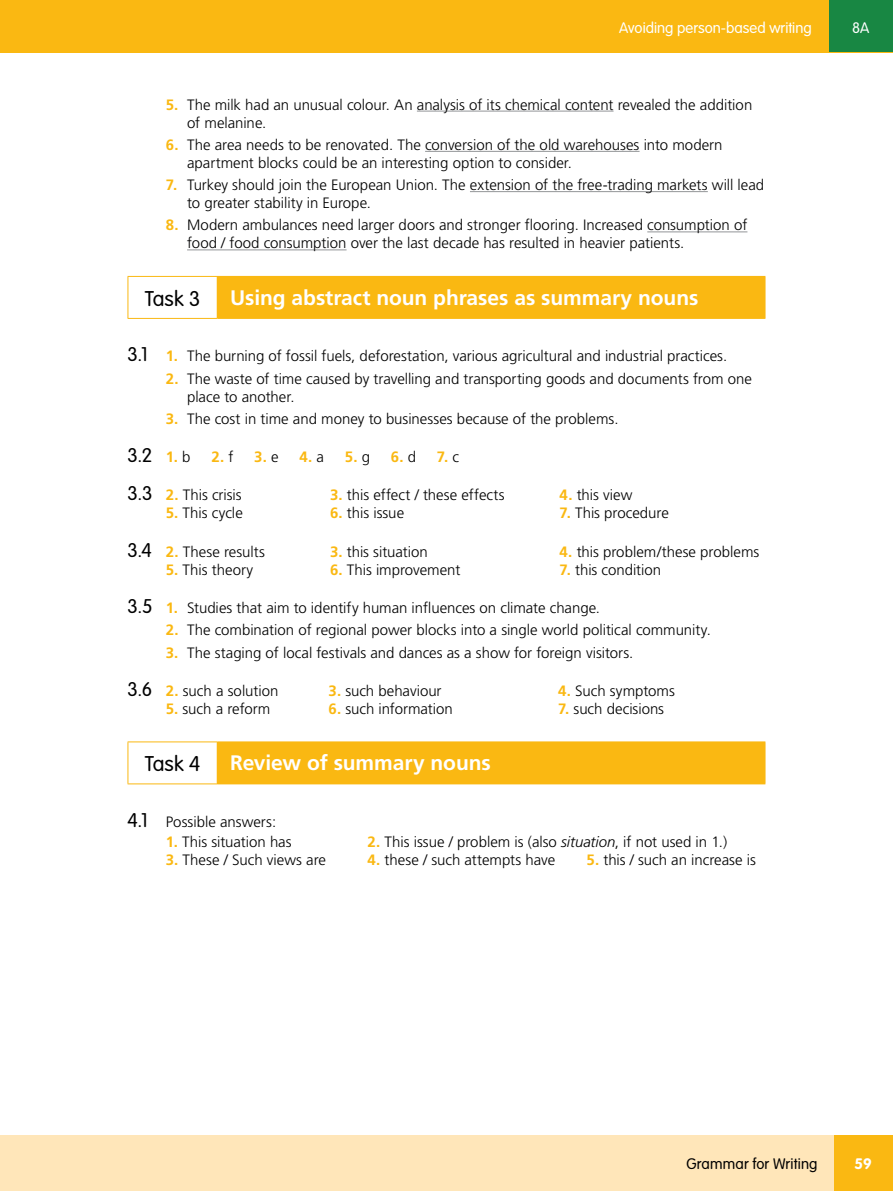
<style>
.page{position:relative;width:893px;height:1191px;background:#fff}
.page>*{position:absolute;margin:0;border:0;box-sizing:border-box;transform-origin:0 0}
.t1{font:700 21px "Frutiger";letter-spacing:-.005em;color:#fff}
.t2{font:300 21px "VAG Rounded";color:#000}
.t3{font:300 19.5px "VAG Rounded";color:#000}
.t4{font:300 15px/18px "Frutiger";color:#000}
.t5{font:300 15px "VAG Rounded";color:#fff}
.t6{font:700 15px "Frutiger";color:#fab812}
.t7{font:300 15px "VAG Rounded";letter-spacing:.01em;color:#000}
.t8{font:700 15px "VAG Rounded";color:#fff}
.s1{font-weight:700;color:#fab812}
.s2{font-family:"VAG Rounded";font-size:19.5px}
.s3{font-family:"Frutiger";font-weight:700;font-size:15px;color:#fab812}
.s4{font-family:"Frutiger";font-size:15px}
.s5{font-weight:300;color:#000}
.s6{font-style:italic}
</style>
<div class="page">
<div style="left:0;top:1135px;width:842px;height:56px;background:#ffe6b9"></div>
<div style="left:834px;top:1135px;width:59px;height:56px;background:#fab812"></div>
<div style="left:0;top:0;width:893px;height:52px;background:#fab812"></div>
<div style="left:829px;top:0;width:64px;height:52px;background:#188743"></div>
<hr style="left:417px;top:111px;width:197px;height:1px;background:#939598">
<hr style="left:425px;top:151px;width:214px;height:1px;background:#939598">
<hr style="left:470px;top:191px;width:238px;height:1px;background:#939598">
<hr style="left:647px;top:231px;width:100px;height:1px;background:#939598">
<hr style="left:187px;top:249px;width:160px;height:1px;background:#939598">
<div style="left:217px;top:276px;width:548px;height:42px;background:#fab812"></div>
<hr style="left:128px;top:276px;width:89px;height:1px;background:#fab812">
<hr style="left:128px;top:277px;width:1px;height:41px;background:#fab812">
<hr style="left:765px;top:277px;width:1px;height:41px;background:#fab812">
<hr style="left:128px;top:318px;width:89px;height:1px;background:#fab812">
<hr style="left:217px;top:318px;width:548px;height:1px;background:#fab812">
<div style="left:217px;top:742px;width:548px;height:42px;background:#fab812"></div>
<hr style="left:128px;top:741px;width:89px;height:1px;background:#fab812">
<hr style="left:128px;top:742px;width:1px;height:41px;background:#fab812">
<hr style="left:217px;top:741px;width:548px;height:1px;background:#fab812">
<hr style="left:765px;top:742px;width:1px;height:41px;background:#fab812">
<hr style="left:128px;top:783px;width:89px;height:1px;background:#fab812">
<p class="t5" style="left:619px;top:20px;width:194px">Avoiding person-based writing</p>
<p class="t5" style="left:852px;top:19px;width:19px">8A</p>
<p class="t4" style="left:187px;top:96px;width:567px;text-indent:-21px"><span class="s1">5.</span> The milk had an unusual colour. An analysis of its chemical content revealed the addition of melanine.</p>
<p class="t4" style="left:187px;top:136px;width:537px;text-indent:-21px"><span class="s1">6.</span> The area needs to be renovated. The conversion of the old warehouses into modern apartment blocks could be an interesting option to consider.</p>
<p class="t4" style="left:187px;top:176px;width:579px;text-indent:-21px"><span class="s1">7.</span> Turkey should join the European Union. The extension of the free-trading markets will lead to greater stability in Europe.</p>
<p class="t4" style="left:187px;top:216px;width:562px;text-indent:-21px"><span class="s1">8.</span> Modern ambulances need larger doors and stronger flooring. Increased consumption of food / food consumption over the last decade has resulted in heavier patients.</p>
<h1 class="t2" style="left:145px;top:286px;width:57px">Task 3</h1>
<h1 class="t1" style="left:230px;top:285px;width:470px">Using abstract noun phrases as summary nouns</h1>
<p class="t4" style="left:128px;top:347px;width:601px"><span class="s2">3.1</span> <span class="s1">1.</span> The burning of fossil fuels, deforestation, various agricultural and industrial practices.</p>
<p class="t4" style="left:187px;top:369px;width:566px;text-indent:-21px"><span class="s1">2.</span> The waste of time caused by travelling and transporting goods and documents from one place to another.</p>
<p class="t4" style="left:166px;top:410px;width:454px"><span class="s1">3.</span> The cost in time and money to businesses because of the problems.</p>
<h2 class="t3" style="left:128px;top:444px;width:64px">3.2 <span class="s3">1.</span> <span class="s4">b</span></h2>
<p class="t6" style="left:211px;top:448px;width:24px">2. <span class="s5">f</span></p>
<p class="t6" style="left:254px;top:448px;width:26px">3. <span class="s5">e</span></p>
<p class="t6" style="left:299px;top:448px;width:26px">4. <span class="s5">a</span></p>
<p class="t6" style="left:345px;top:448px;width:27px">5. <span class="s5">g</span></p>
<p class="t6" style="left:391px;top:448px;width:27px">6. <span class="s5">d</span></p>
<p class="t6" style="left:437px;top:448px;width:24px">7. <span class="s5">c</span></p>
<p class="t4" style="left:128px;top:486px;width:116px"><span class="s2">3.3</span> <span class="s1">2.</span> This crisis</p>
<p class="t4" style="left:330px;top:486px;width:176px"><span class="s1">3.</span> this effect / these effects</p>
<p class="t4" style="left:560px;top:486px;width:74px"><span class="s1">4.</span> this view</p>
<p class="t4" style="left:166px;top:504px;width:79px"><span class="s1">5.</span> This cycle</p>
<p class="t4" style="left:330px;top:504px;width:76px"><span class="s1">6.</span> this issue</p>
<p class="t4" style="left:560px;top:504px;width:111px"><span class="s1">7.</span> This procedure</p>
<p class="t4" style="left:128px;top:543px;width:139px"><span class="s2">3.4</span> <span class="s1">2.</span> These results</p>
<p class="t4" style="left:330px;top:543px;width:99px"><span class="s1">3.</span> this situation</p>
<p class="t4" style="left:560px;top:543px;width:201px"><span class="s1">4.</span> this problem/these problems</p>
<p class="t4" style="left:166px;top:561px;width:89px"><span class="s1">5.</span> This theory</p>
<p class="t4" style="left:330px;top:561px;width:132px"><span class="s1">6.</span> This improvement</p>
<p class="t4" style="left:560px;top:561px;width:103px"><span class="s1">7.</span> this condition</p>
<p class="t4" style="left:128px;top:599px;width:474px"><span class="s2">3.5</span> <span class="s1">1.</span> Studies that aim to identify human influences on climate change.</p>
<p class="t4" style="left:166px;top:621px;width:547px"><span class="s1">2.</span> The combination of regional power blocks into a single world political community.</p>
<p class="t4" style="left:166px;top:643px;width:469px"><span class="s1">3.</span> The staging of local festivals and dances as a show for foreign visitors.</p>
<p class="t4" style="left:128px;top:682px;width:152px"><span class="s2">3.6</span> <span class="s1">2.</span> such a solution</p>
<p class="t4" style="left:329px;top:682px;width:115px"><span class="s1">3.</span> such behaviour</p>
<p class="t4" style="left:558px;top:682px;width:118px"><span class="s1">4.</span> Such symptoms</p>
<p class="t4" style="left:166px;top:700px;width:106px"><span class="s1">5.</span> such a reform</p>
<p class="t4" style="left:329px;top:700px;width:126px"><span class="s1">6.</span> such information</p>
<p class="t4" style="left:558px;top:700px;width:108px"><span class="s1">7.</span> such decisions</p>
<h1 class="t2" style="left:145px;top:751px;width:57px">Task 4</h1>
<h1 class="t1" style="left:230px;top:751px;width:262px">Review of summary nouns</h1>
<p class="t4" style="left:128px;top:813px;width:150px"><span class="s2">4.1</span> Possible answers:</p>
<p class="t4" style="left:166px;top:833px;width:127px"><span class="s1">1.</span> This situation has</p>
<p class="t4" style="left:368px;top:833px;width:361px"><span class="s1">2.</span> This issue / problem is (also <span class="s6">situation</span>, if not used in 1.)</p>
<p class="t4" style="left:166px;top:851px;width:162px"><span class="s1">3.</span> These / Such views are</p>
<p class="t4" style="left:368px;top:851px;width:189px"><span class="s1">4.</span> these / such attempts have</p>
<p class="t4" style="left:587px;top:851px;width:171px"><span class="s1">5.</span> this / such an increase is</p>
<p class="t7" style="left:687px;top:1155px;width:132px">Grammar for Writing</p>
<p class="t8" style="left:855px;top:1154px;width:19px">59</p>
</div>
